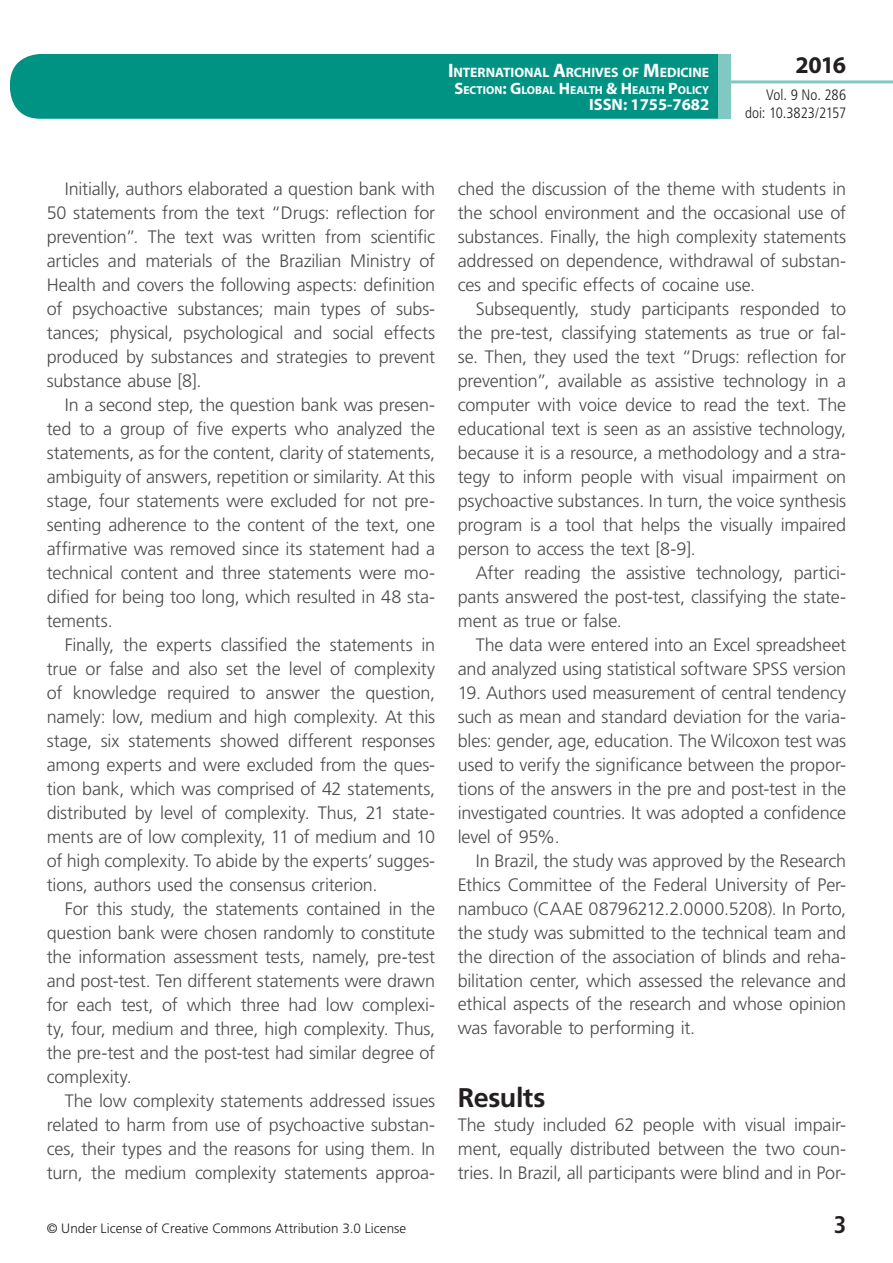
<style>
.page{position:relative;width:893px;height:1263px;background:#fff}
.page>*{position:absolute;margin:0;border:0;box-sizing:border-box;transform-origin:0 0}
.t1{font:700 27px "Frutiger LT Std";letter-spacing:-.02em;color:#231f20}
.t2{font:700 24px "Myriad Pro";color:#231f20}
.t3{font:700 condensed 24px "Frutiger LT Std";color:#231f20}
.t4{font:300 18px/24px "Frutiger LT Std";letter-spacing:-.01em;color:#4b4c4d;text-align:justify}
.t5{font:700 16.5px "Myriad Pro";color:#fff}
.t6{font:300 condensed 15px/18px "Frutiger LT Std";letter-spacing:-.005em;color:#231f20;text-align:right}
.t7{font:700 13.65px "Myriad Pro";letter-spacing:-.005em;color:#fff}
.t8{font:300 13.5px "Frutiger LT Std";letter-spacing:.005em;color:#231f20}
.t9{font:700 11.55px "Myriad Pro";color:#fff}
.s1{font-size:19.5px}
.s2{font-size:16.5px}
</style>
<div class="page">
<div style="left:10px;top:54px;width:775px;height:65px;background:#009384;border-radius:30px"></div>
<div style="left:732px;top:0;width:161px;height:157px;background:#fff"></div>
<hr style="left:730px;top:80px;width:163px;height:3px;background:#80c9c2">
<div style="left:718px;top:54px;width:13px;height:65px;background:#80c9c2"></div>
<p class="t7" style="left:448px;top:64px;width:263px"><span class="s1">I</span>NTERNATIONAL <span class="s1">A</span>RCHIVES OF <span class="s1">M</span>EDICINE</p>
<p class="t9" style="left:454px;top:82px;width:256px"><span class="s2">S</span>ECTION<span class="s2">: G</span>LOBAL <span class="s2">H</span> EALTH <span class="s2">&amp; H</span> EALTH <span class="s2">P</span>OLICY</p>
<p class="t5" style="left:589px;top:94px;width:122px">ISSN: 1755-7682</p>
<h2 class="t2" style="left:795px;top:49px;width:52px">2016</h2>
<p class="t6" style="left:745px;top:86px;width:102px">Vol. 9 No. 286 doi: 10.3823/2157</p>
<p class="t4" style="left:47px;top:177px;width:390px;text-indent:18px">Initially, authors elaborated a question bank with 50 statements from the text “Drugs: reflection for prevention”. The text was written from scientific articles and materials of the Brazilian Ministry of Health and covers the following aspects: definition of psychoactive substances; main types of subs&shy;tances; physical, psychological and social effects produced by substances and strategies to prevent substance abuse [8].</p>
<p class="t4" style="left:47px;top:393px;width:390px;text-indent:18px">In a second step, the question bank was presen&shy;ted to a group of five experts who analyzed the statements, as for the content, clarity of statements, ambiguity of answers, repetition or similarity. At this stage, four statements were excluded for not pre&shy;senting adherence to the content of the text, one affirmative was removed since its statement had a technical content and three statements were mo&shy;dified for being too long, which resulted in 48 sta&shy;tements.</p>
<p class="t4" style="left:47px;top:633px;width:390px;text-indent:18px">Finally, the experts classified the statements in true or false and also set the level of complexity of knowledge required to answer the question, namely: low, medium and high complexity. At this stage, six statements showed different responses among experts and were excluded from the ques&shy;tion bank, which was comprised of 42 statements, distributed by level of complexity. Thus, 21 state&shy;ments are of low complexity, 11 of medium and 10 of high complexity. To abide by the experts’ sugges&shy;tions, authors used the consensus criterion.</p>
<p class="t4" style="left:47px;top:897px;width:390px;text-indent:18px">For this study, the statements contained in the question bank were chosen randomly to constitute the information assessment tests, namely, pre-test and post-test. Ten different statements were drawn for each test, of which three had low complexi&shy;ty, four, medium and three, high complexity. Thus, the pre-test and the post-test had similar degree of complexity.</p>
<p class="t4" style="left:47px;top:1089px;width:390px;text-indent:18px">The low complexity statements addressed issues related to harm from use of psychoactive substan&shy;ces, their types and the reasons for using them. In turn, the medium complexity statements approa-</p>
<p class="t4" style="left:458px;top:177px;width:390px">ched the discussion of the theme with students in the school environment and the occasional use of substances. Finally, the high complexity statements addressed on dependence, withdrawal of substan&shy;ces and specific effects of cocaine use.</p>
<p class="t4" style="left:458px;top:297px;width:390px;text-indent:18px">Subsequently, study participants responded to the pre-test, classifying statements as true or fal&shy;se. Then, they used the text “Drugs: reflection for prevention”, available as assistive technology in a computer with voice device to read the text. The educational text is seen as an assistive technology, because it is a resource, a methodology and a stra&shy;tegy to inform people with visual impairment on psychoactive substances. In turn, the voice synthesis program is a tool that helps the visually impaired person to access the text [8-9].</p>
<p class="t4" style="left:458px;top:561px;width:390px;text-indent:18px">After reading the assistive technology, partici&shy;pants answered the post-test, classifying the state&shy;ment as true or false.</p>
<p class="t4" style="left:458px;top:633px;width:390px;text-align:right">The data were entered into an Excel spreadsheet and analyzed using statistical software SPSS version</p>
<p class="t4" style="left:458px;top:680px;width:390px">19. Authors used measurement of central tendency such as mean and standard deviation for the varia&shy;bles: gender, age, education. The Wilcoxon test was used to verify the significance between the propor&shy;tions of the answers in the pre and post-test in the investigated countries. It was adopted a confidence level of 95%.</p>
<p class="t4" style="left:458px;top:848px;width:390px;text-indent:18px">In Brazil, the study was approved by the Research Ethics Committee of the Federal University of Per&shy;nambuco (CAAE 08796212.2.0000.5208). In Porto, the study was submitted to the technical team and the direction of the association of blinds and reha&shy;bilitation center, which assessed the relevance and ethical aspects of the research and whose opinion was favorable to performing it.</p>
<h1 class="t1" style="left:458px;top:1082px;width:89px">Results</h1>
<p class="t4" style="left:458px;top:1113px;width:390px">The study included 62 people with visual impair&shy;ment, equally distributed between the two coun&shy;tries. In Brazil, all participants were blind and in Por-</p>
<p class="t8" style="left:47px;top:1220px;width:361px">© Under License of Creative Commons Attribution 3.0 License</p>
<h2 class="t3" style="left:834px;top:1210px;width:14px">3</h2>
</div>
